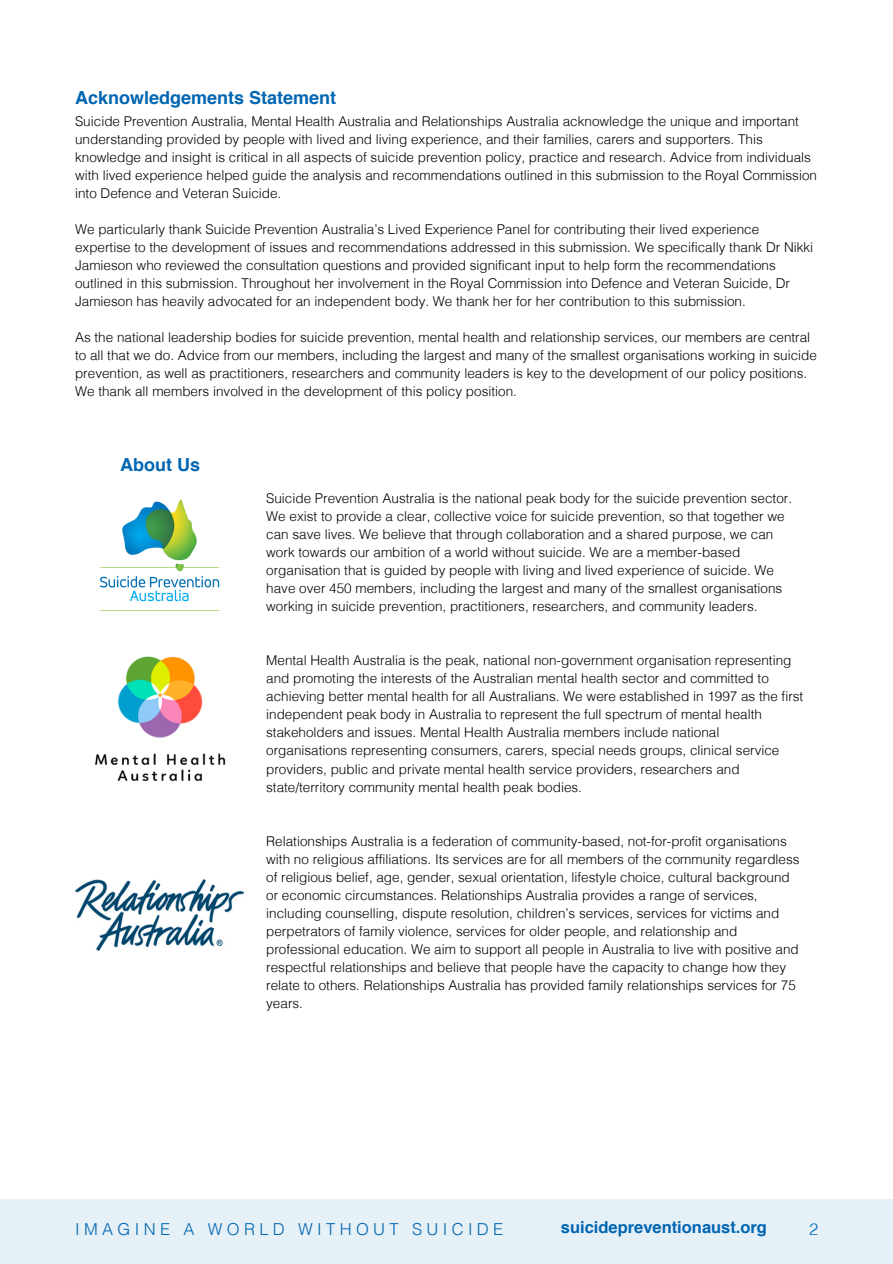
<style>
.page{position:relative;width:893px;height:1264px;background:#fff}
.page>*{position:absolute;margin:0;border:0;box-sizing:border-box;transform-origin:0 0}
.t1{font:700 18px "Helvetica";color:#0066b1}
.t2{font:300 16.5px "Helvetica";letter-spacing:.265em;color:#0066b1}
.t3{font:700 16.5px "Helvetica";color:#0066b1}
.t4{font:300 13.5px/18px "Helvetica";color:#000}
</style>
<div class="page">
<div style="left:0;top:1199px;width:892px;height:64px;background:#e6f0f7"></div>
<img style="left:99px;top:499px;width:121px;height:112px">
<img style="left:95px;top:656px;width:131px;height:125px">
<img style="left:75px;top:879px;width:169px;height:71px">
<p class="t1" style="left:75px;top:91px;width:262px">Acknowledgements Statement</p>
<p class="t4" style="left:75px;top:112px;width:743px">Suicide Prevention Australia, Mental Health Australia and Relationships Australia acknowledge the unique and important understanding provided by people with lived and living experience, and their families, carers and supporters. This knowledge and insight is critical in all aspects of suicide prevention policy, practice and research. Advice from individuals with lived experience helped guide the analysis and recommendations outlined in this submission to the Royal Commission into Defence and Veteran Suicide.</p>
<p class="t4" style="left:75px;top:220px;width:739px">We particularly thank Suicide Prevention Australia’s Lived Experience Panel for contributing their lived experience expertise to the development of issues and recommendations addressed in this submission. We specifically thank Dr Nikki Jamieson who reviewed the consultation questions and provided significant input to help form the recommendations outlined in this submission. Throughout her involvement in the Royal Commission into Defence and Veteran Suicide, Dr Jamieson has heavily advocated for an independent body. We thank her for her contribution to this submission.</p>
<p class="t4" style="left:75px;top:328px;width:743px">As the national leadership bodies for suicide prevention, mental health and relationship services, our members are central to all that we do. Advice from our members, including the largest and many of the smallest organisations working in suicide prevention, as well as practitioners, researchers and community leaders is key to the development of our policy positions.<br>We thank all members involved in the development of this policy position.</p>
<p class="t1" style="left:120px;top:457px;width:81px">About Us</p>
<p class="t4" style="left:266px;top:489px;width:527px">Suicide Prevention Australia is the national peak body for the suicide prevention sector.<br>We exist to provide a clear, collective voice for suicide prevention, so that together we can save lives. We believe that through collaboration and a shared purpose, we can work towards our ambition of a world without suicide. We are a member-based organisation that is guided by people with living and lived experience of suicide. We have over 450 members, including the largest and many of the smallest organisations working in suicide prevention, practitioners, researchers, and community leaders.</p>
<p class="t4" style="left:266px;top:651px;width:538px">Mental Health Australia is the peak, national non-government organisation representing and promoting the interests of the Australian mental health sector and committed to achieving better mental health for all Australians. We were established in 1997 as the first independent peak body in Australia to represent the full spectrum of mental health stakeholders and issues. Mental Health Australia members include national organisations representing consumers, carers, special needs groups, clinical service providers, public and private mental health service providers, researchers and state/territory community mental health peak bodies.</p>
<p class="t4" style="left:266px;top:831px;width:535px">Relationships Australia is a federation of community-based, not-for-profit organisations with no religious affiliations. Its services are for all members of the community regardless of religious belief, age, gender, sexual orientation, lifestyle choice, cultural background or economic circumstances. Relationships Australia provides a range of services, including counselling, dispute resolution, children’s services, services for victims and perpetrators of family violence, services for older people, and relationship and professional education. We aim to support all people in Australia to live with positive and respectful relationships and believe that people have the capacity to change how they relate to others. Relationships Australia has provided family relationships services for 75 years.</p>
<p class="t2" style="left:75px;top:1218px;width:429px">IMAGINE A WORLD WITHOUT SUICIDE</p>
<p class="t3" style="left:561px;top:1220px;width:207px">suicidepreventionaust.org</p>
<p class="t2" style="left:809px;top:1218px;width:11px">2</p>
</div>
